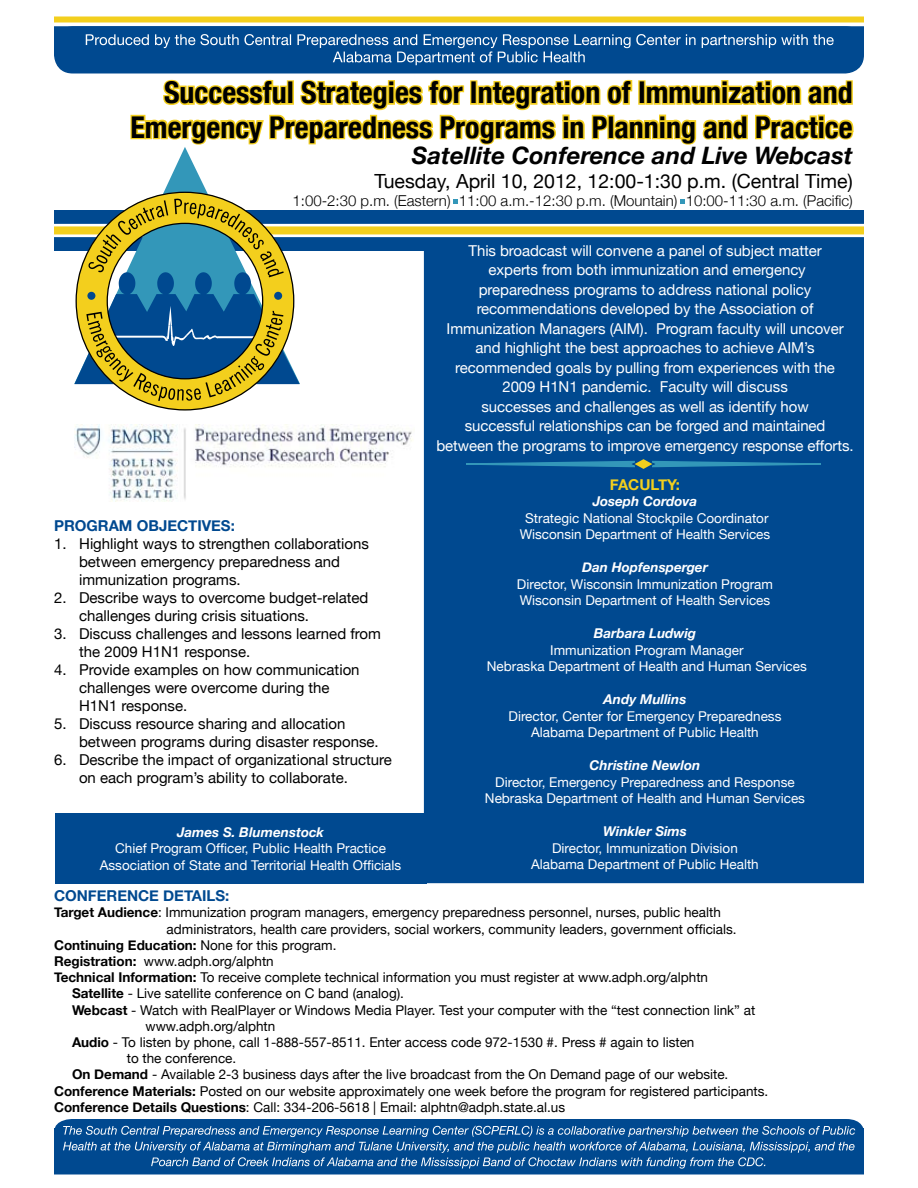
<style>
.page{position:relative;width:918px;height:1188px;background:#fff}
.page>*{position:absolute;margin:0;border:0;box-sizing:border-box;transform-origin:0 0}
.t1{font:700 condensed 30px/34.5px "Helvetica Neue";color:#000;text-align:right}
.t2{font:italic 700 24px "Helvetica Neue";color:#000}
.t3{font:19.5px "Helvetica Neue";color:#000}
.t4{font:15px/19.5px "Helvetica Neue";letter-spacing:-.005em;color:#fff;text-align:center}
.t5{font:15px/18px "Helvetica Neue";color:#000}
.t6{font:300 15px "Helvetica Neue";color:#000}
.t7{font:700 15px "Helvetica Neue";color:#004990}
.t8{font:700 15px "Helvetica Neue";color:#f3cf1d}
.t9{font:13.5px "Helvetica Neue";color:#000}
.t10{font:13.5px/16.5px "Helvetica Neue";color:#fff;text-align:center}
.t11{font:italic 700 13.5px "Helvetica Neue";color:#fff}
.t12{font:700 13.5px "Helvetica Neue";color:#000}
.s1{font-weight:700}
.s2{font-weight:400}
</style>
<div class="page">
<div style="left:55px;top:27px;width:808px;height:46px;background:#004990;border-radius:18px"></div>
<div style="left:54px;top:26px;width:810px;height:48px;border:2px solid #004990;border-radius:18px"></div>
<div style="left:55px;top:27px;width:808px;height:17px;background:#004990"></div>
<div style="left:54px;top:26px;width:810px;height:18px;border:2px solid #004990"></div>
<div style="left:54px;top:16px;width:810px;height:6px;background:#f3cf1d"></div>
<div style="left:55px;top:238px;width:808px;height:12px;background:#004990"></div>
<div style="left:54px;top:237px;width:810px;height:14px;border:2px solid #004990"></div>
<div style="left:55px;top:211px;width:808px;height:12px;background:#004990"></div>
<div style="left:54px;top:210px;width:810px;height:14px;border:2px solid #004990"></div>
<div style="left:55px;top:227px;width:808px;height:7px;background:#f3cf1d"></div>
<div style="left:54px;top:226px;width:810px;height:8px;border:2px solid #f3cf1d"></div>
<svg style="left:130px;top:79px;width:724px;height:66px"></svg>
<div style="left:425px;top:249px;width:438px;height:633px;background:#004990"></div>
<div style="left:424px;top:249px;width:440px;height:634px;border:2px solid #004990"></div>
<svg style="left:164px;top:147px;width:43px;height:44px"></svg>
<svg style="left:140px;top:191px;width:90px;height:220px"></svg>
<svg style="left:74px;top:199px;width:226px;height:202px"></svg>
<div style="left:87px;top:292px;width:8px;height:8px;background:#004990;border-radius:50%"></div>
<div style="left:274px;top:292px;width:8px;height:8px;background:#004990;border-radius:50%"></div>
<svg style="left:466px;top:459px;width:355px;height:10px"></svg>
<svg style="left:680px;top:199px;width:5px;height:5px"></svg>
<svg style="left:453px;top:199px;width:5px;height:5px"></svg>
<img style="left:74px;top:425px;width:339px;height:77px">
<div style="left:55px;top:813px;width:372px;height:70px;background:#004990"></div>
<div style="left:55px;top:1129px;width:808px;height:45px;background:#004990"></div>
<svg style="left:86px;top:34px;width:748px;height:31px"></svg>
<svg style="left:54px;top:1119px;width:810px;height:50px"></svg>
<h1 class="t1" style="left:131px;top:75px;width:724px">Successful Strategies for Integration of Immunization and<br>Emergency Preparedness Programs in Planning and Practice</h1>
<h2 class="t2" style="left:412px;top:141px;width:442px">Satellite Conference and Live Webcast</h2>
<h3 class="t3" style="left:374px;top:169px;width:480px">Tuesday, April 10, 2012, 12:00-1:30 p.m. (Central Time)</h3>
<p class="t6" style="left:293px;top:191px;width:562px">1:00-2:30 p.m. (Eastern) 11:00 a.m.-12:30 p.m. (Mountain) 10:00-11:30 a.m. (Pacific)</p>
<p class="t7" style="left:54px;top:517px;width:182px">PROGRAM OBJECTIVES:</p>
<p class="t5" style="left:79px;top:535px;width:291px;text-indent:-25px">1. Highlight ways to strengthen collaborations between emergency preparedness and immunization programs.</p>
<p class="t5" style="left:79px;top:589px;width:291px;text-indent:-25px">2. Describe ways to overcome budget-related challenges during crisis situations.</p>
<p class="t5" style="left:79px;top:625px;width:303px;text-indent:-25px">3. Discuss challenges and lessons learned from the 2009 H1N1 response.</p>
<p class="t5" style="left:79px;top:661px;width:282px;text-indent:-25px">4. Provide examples on how communication challenges were overcome during the<br>H1N1 response.</p>
<p class="t5" style="left:79px;top:715px;width:301px;text-indent:-25px">5. Discuss resource sharing and allocation between programs during disaster response.</p>
<p class="t5" style="left:79px;top:751px;width:314px;text-indent:-25px">6. Describe the impact of organizational structure on each program’s ability to collaborate.</p>
<p class="t11" style="left:177px;top:823px;width:149px">James S. Blumenstock</p>
<p class="t10" style="left:100px;top:840px;width:303px">Chief Program Officer, Public Health Practice<br>Association of State and Territorial Health Officials</p>
<p class="t4" style="left:437px;top:240px;width:419px">This broadcast will convene a panel of subject matter<br>experts from both immunization and emergency<br>preparedness programs to address national policy recommendations developed by the Association of Immunization Managers (AIM). Program faculty will uncover and highlight the best approaches to achieve AIM’s recommended goals by pulling from experiences with the<br>2009 H1N1 pandemic. Faculty will discuss<br>successes and challenges as well as identify how<br>successful relationships can be forged and maintained between the programs to improve emergency response efforts.</p>
<p class="t8" style="left:610px;top:475px;width:72px">FACULTY:</p>
<p class="t11" style="left:593px;top:493px;width:106px">Joseph Cordova</p>
<p class="t10" style="left:520px;top:509px;width:252px">Strategic National Stockpile Coordinator<br>Wisconsin Department of Health Services</p>
<p class="t11" style="left:582px;top:559px;width:127px">Dan Hopfensperger</p>
<p class="t10" style="left:517px;top:575px;width:258px;text-align:left">Director, Wisconsin Immunization Program<br>Wisconsin Department of Health Services</p>
<p class="t11" style="left:594px;top:625px;width:104px">Barbara Ludwig</p>
<p class="t10" style="left:487px;top:641px;width:322px">Immunization Program Manager<br>Nebraska Department of Health and Human Services</p>
<p class="t11" style="left:604px;top:691px;width:84px">Andy Mullins</p>
<p class="t10" style="left:509px;top:707px;width:274px">Director, Center for Emergency Preparedness<br>Alabama Department of Public Health</p>
<p class="t11" style="left:590px;top:757px;width:112px">Christine Newlon</p>
<p class="t10" style="left:485px;top:773px;width:322px">Director, Emergency Preparedness and Response<br>Nebraska Department of Health and Human Services</p>
<p class="t11" style="left:603px;top:823px;width:85px">Winkler Sims</p>
<p class="t10" style="left:531px;top:839px;width:229px">Director, Immunization Division<br>Alabama Department of Public Health</p>
<p class="t7" style="left:54px;top:886px;width:45px">Confere</p>
<p class="t7" style="left:127px;top:886px;width:57px">nce Details</p>
<p class="t7" style="left:225px;top:886px;width:6px">:</p>
<p class="t9" style="left:54px;top:904px;width:668px"><span class="s1">Target Audience</span>: Immunization program managers, emergency preparedness personnel, nurses, public health</p>
<p class="t9" style="left:167px;top:921px;width:572px">administrators, health care providers, social workers, community leaders, government officials.</p>
<p class="t12" style="left:54px;top:937px;width:284px">Continuing Education: <span class="s2">None for this program.</span></p>
<p class="t9" style="left:54px;top:953px;width:221px"><span class="s1">Registration:</span> www.adph.org/alphtn</p>
<p class="t9" style="left:54px;top:969px;width:656px"><span class="s1">Technical Information:</span> To receive complete technical information you must register at www.adph.org/alphtn</p>
<p class="t9" style="left:72px;top:985px;width:334px"><span class="s1">Satellite</span> - Live satellite conference on C band (analog).</p>
<p class="t9" style="left:72px;top:1002px;width:685px"><span class="s1">Webcast</span> - Watch with RealPlayer or Windows Media Player. Test your computer with the “test connection link” at</p>
<p class="t9" style="left:146px;top:1018px;width:131px">www.adph.org/alphtn</p>
<p class="t9" style="left:72px;top:1034px;width:624px"><span class="s1">Audio</span> - To listen by phone, call 1-888-557-8511. Enter access code 972-1530 #. Press # again to listen</p>
<p class="t9" style="left:127px;top:1050px;width:111px">to the conference.</p>
<p class="t9" style="left:72px;top:1066px;width:658px"><span class="s1">On Demand</span> - Available 2-3 business days after the live broadcast from the On Demand page of our website.</p>
<p class="t9" style="left:54px;top:1083px;width:716px"><span class="s1">Conference Materials:</span> Posted on our website approximately one week before the program for registered participants.</p>
<p class="t9" style="left:54px;top:1099px;width:513px"><span class="s1">Conference Details Questions</span>: Call: 334-206-5618 | Email: alphtn@adph.state.al.us</p>
</div>
